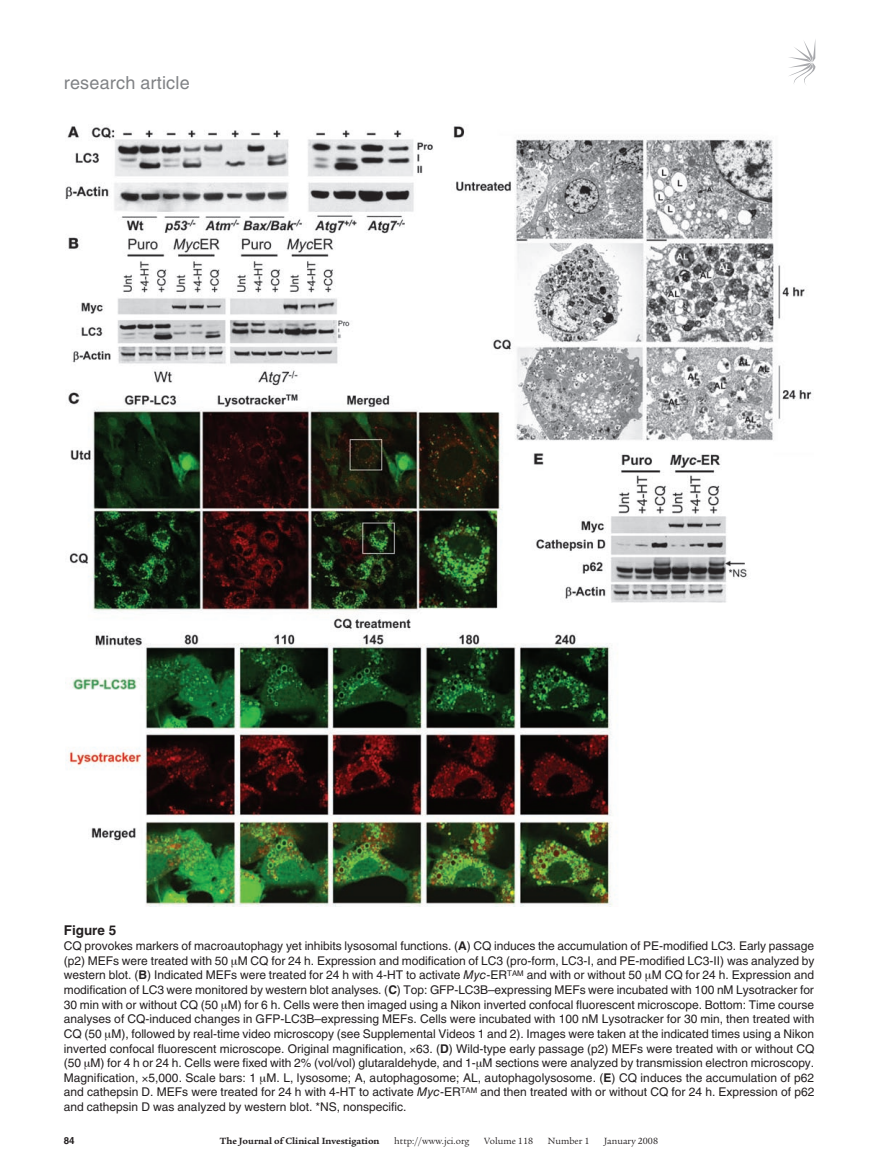
<style>
.page{position:relative;width:878px;height:1174px;background:#fff}
.page>*{position:absolute;margin:0;border:0;box-sizing:border-box;transform-origin:0 0}
.t1{font:18px "Helvetica LT Std";letter-spacing:.01em;color:#808285}
.t2{font:700 13.5px "Helvetica LT Std";color:#231f20}
.t3{font:12px/14.7px "Helvetica LT Std";color:#231f20;text-align:justify}
.t4{font:9.75px "Legacy Serif Std";color:#231f20}
.t5{font:700 9.75px "Legacy Serif Std";color:#231f20}
.t6{font:700 9.75px "Helvetica LT Std";color:#231f20}
.s1{font-weight:700}
.s2{font-style:italic}
</style>
<div class="page">
<svg style="left:789px;top:41px;width:26px;height:44px"></svg>
<img style="left:65px;top:126px;width:747px;height:780px">
<h1 class="t1" style="left:64px;top:72px;width:127px">research article</h1>
<p class="t2" style="left:64px;top:922px;width:54px">Figure 5</p>
<p class="t3" style="left:64px;top:938px;width:752px">CQ provokes markers of macroautophagy yet inhibits lysosomal functions. (<span class="s1">A</span>) CQ induces the accumulation of PE-modified LC3. Early passage (p2) MEFs were treated with 50 M CQ for 24 h. Expression and modification of LC3 (pro-form, LC3-I, and PE-modified LC3-II) was analyzed by western blot. (<span class="s1">B</span>) Indicated MEFs were treated for 24 h with 4-HT to activate <span class="s2">Myc</span>-ER<sup>TAM</sup> and with or without 50 M CQ for 24 h. Expression and modification of LC3 were monitored by western blot analyses. (<span class="s1">C</span>) Top: GFP-LC3B–expressing MEFs were incubated with 100 nM Lysotracker for 30 min with or without CQ (50 M) for 6 h. Cells were then imaged using a Nikon inverted confocal fluorescent microscope. Bottom: Time course analyses of CQ-induced changes in GFP-LC3B–expressing MEFs. Cells were incubated with 100 nM Lysotracker for 30 min, then treated with CQ (50 M), followed by real-time video microscopy (see Supplemental Videos 1 and 2). Images were taken at the indicated times using a Nikon inverted confocal fluorescent microscope. Original magnification, 63. (<span class="s1">D</span>) Wild-type early passage (p2) MEFs were treated with or without CQ (50 M) for 4 h or 24 h. Cells were fixed with 2% (vol/vol) glutaraldehyde, and 1- M sections were analyzed by transmission electron microscopy.<br>Magnification, 5,000. Scale bars: 1 M. L, lysosome; A, autophagosome; AL, autophagolysosome. (<span class="s1">E</span>) CQ induces the accumulation of p62 and cathepsin D. MEFs were treated for 24 h with 4-HT to activate <span class="s2">Myc</span>-ER<sup>TAM</sup> and then treated with or without CQ for 24 h. Expression of p62 and cathepsin D was analyzed by western blot. *NS, nonspecific.</p>
<p class="t6" style="left:64px;top:1134px;width:12px">84</p>
<p class="t5" style="left:220px;top:1135px;width:161px">The Journal of Clinical Investigation</p>
<p class="t4" style="left:394px;top:1135px;width:77px">http://www.jci.org</p>
<p class="t4" style="left:484px;top:1135px;width:50px">Volume 118</p>
<p class="t4" style="left:548px;top:1135px;width:43px">Number 1</p>
<p class="t4" style="left:604px;top:1135px;width:55px">January 2008</p>
</div>
